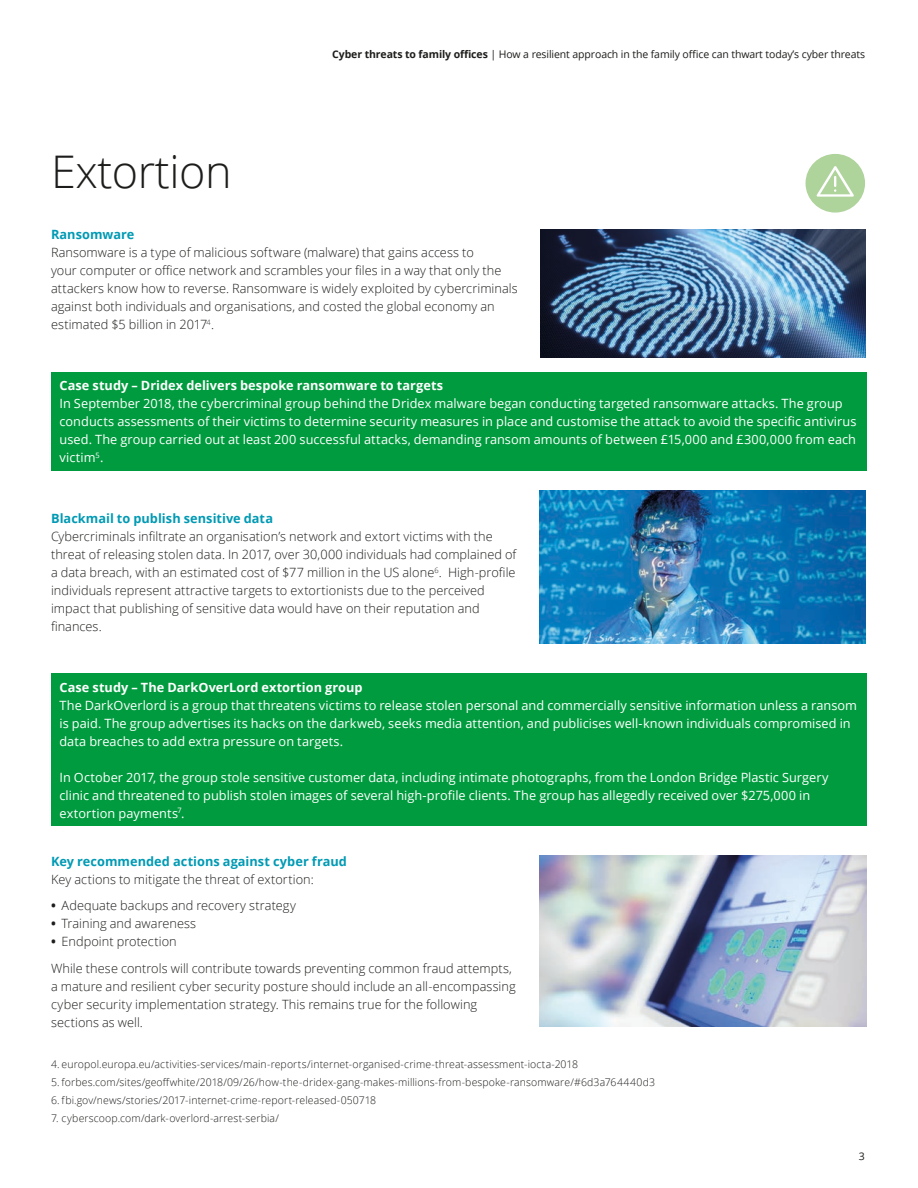
<style>
.page{position:relative;width:918px;height:1188px;background:#fff}
.page>*{position:absolute;margin:0;border:0;box-sizing:border-box;transform-origin:0 0}
.Story_heading_light{font:300 45px "Open Sans";letter-spacing:-.01em;color:#1d1d1b}
.Body_copy__8_5_12pt{font:300 12.75px/18px "Open Sans";letter-spacing:.005em;color:#1d1d1b}
.Body_copy__8_5_12pt-2{font:12.75px/18px "Open Sans";letter-spacing:.005em;color:#fff}
.Subhead_B__8_5_12pt{font:700 12.75px "Open Sans";letter-spacing:.005em;color:#fff}
.Subhead_A__8_5_12pt{font:700 12.75px "Open Sans";letter-spacing:.005em;color:#009ab4}
.t1{font:300 10.5px "Open Sans";letter-spacing:.01em;color:#1d1d1b}
.t2{font:10.5px "Open Sans";letter-spacing:-.01em;color:#1d1d1b}
.s1{font-weight:700}
</style>
<div class="page">
<div style="left:51px;top:372px;width:816px;height:99px;background:#009b3e"></div>
<div style="left:51px;top:673px;width:816px;height:153px;background:#009b3e"></div>
<svg style="left:806px;top:154px;width:59px;height:59px"></svg>
<img style="left:540px;top:230px;width:325px;height:127px">
<img style="left:539px;top:490px;width:326px;height:153px">
<img style="left:539px;top:856px;width:328px;height:171px">
<p class="Story_heading_light" style="left:51px;top:141px;width:182px">Extortion</p>
<p class="t2" style="left:332px;top:47px;width:534px"><span class="s1">Cyber threats to family offices</span> | How a resilient approach in the family office can thwart today’s cyber threats</p>
<p class="Subhead_A__8_5_12pt" style="left:51px;top:226px;width:85px">Ransomware</p>
<p class="Body_copy__8_5_12pt" style="left:51px;top:243px;width:468px">Ransomware is a type of malicious software (malware) that gains access to<br>your computer or office network and scrambles your files in a way that only the attackers know how to reverse. Ransomware is widely exploited by cybercriminals against both individuals and organisations, and costed the global economy an estimated $5 billion in 2017<sup>4</sup>.</p>
<p class="Subhead_B__8_5_12pt" style="left:60px;top:377px;width:385px">Case study – Dridex delivers bespoke ransomware to targets</p>
<p class="Body_copy__8_5_12pt-2" style="left:60px;top:394px;width:799px">In September 2018, the cybercriminal group behind the Dridex malware began conducting targeted ransomware attacks. The group conducts assessments of their victims to determine security measures in place and customise the attack to avoid the specific antivirus used. The group carried out at least 200 successful attacks, demanding ransom amounts of between £15,000 and £300,000 from each victim<sup>5</sup>.</p>
<p class="Subhead_A__8_5_12pt" style="left:51px;top:509px;width:224px">Blackmail to publish sensitive data</p>
<p class="Body_copy__8_5_12pt" style="left:51px;top:527px;width:467px">Cybercriminals infiltrate an organisation’s network and extort victims with the threat of releasing stolen data. In 2017, over 30,000 individuals had complained of a data breach, with an estimated cost of $77 million in the US alone<sup>6</sup>. High-profile individuals represent attractive targets to extortionists due to the perceived impact that publishing of sensitive data would have on their reputation and finances.</p>
<p class="Subhead_B__8_5_12pt" style="left:60px;top:678px;width:305px">Case study – The DarkOverLord extortion group</p>
<p class="Body_copy__8_5_12pt-2" style="left:60px;top:696px;width:799px">The DarkOverlord is a group that threatens victims to release stolen personal and commercially sensitive information unless a ransom is paid. The group advertises its hacks on the darkweb, seeks media attention, and publicises well-known individuals compromised in data breaches to add extra pressure on targets.</p>
<p class="Body_copy__8_5_12pt-2" style="left:60px;top:768px;width:771px">In October 2017, the group stole sensitive customer data, including intimate photographs, from the London Bridge Plastic Surgery clinic and threatened to publish stolen images of several high-profile clients. The group has allegedly received over $275,000 in extortion payments<sup>7</sup>.</p>
<p class="Subhead_A__8_5_12pt" style="left:51px;top:852px;width:297px">Key recommended actions against cyber fraud</p>
<p class="Body_copy__8_5_12pt" style="left:51px;top:870px;width:264px">Key actions to mitigate the threat of extortion:</p>
<p class="Body_copy__8_5_12pt" style="left:51px;top:896px;width:247px"><span class="s1">•</span> Adequate backups and recovery strategy</p>
<p class="Body_copy__8_5_12pt" style="left:51px;top:914px;width:147px"><span class="s1">•</span> Training and awareness</p>
<p class="Body_copy__8_5_12pt" style="left:51px;top:932px;width:127px"><span class="s1">•</span> Endpoint protection</p>
<p class="Body_copy__8_5_12pt" style="left:51px;top:959px;width:466px">While these controls will contribute towards preventing common fraud attempts, a mature and resilient cyber security posture should include an all-encompassing cyber security implementation strategy. This remains true for the following sections as well.</p>
<p class="t1" style="left:51px;top:1057px;width:529px">4. europol.europa.eu/activities-services/main-reports/internet-organised-crime-threat-assessment-iocta-2018</p>
<p class="t1" style="left:51px;top:1075px;width:606px">5. forbes.com/sites/geoffwhite/2018/09/26/how-the-dridex-gang-makes-millions-from-bespoke-ransomware/#6d3a764440d3</p>
<p class="t1" style="left:51px;top:1093px;width:327px">6. fbi.gov/news/stories/2017-internet-crime-report-released-050718</p>
<p class="t1" style="left:51px;top:1111px;width:229px">7. cyberscoop.com/dark-overlord-arrest-serbia/</p>
<p class="t2" style="left:859px;top:1149px;width:8px">3</p>
</div>
